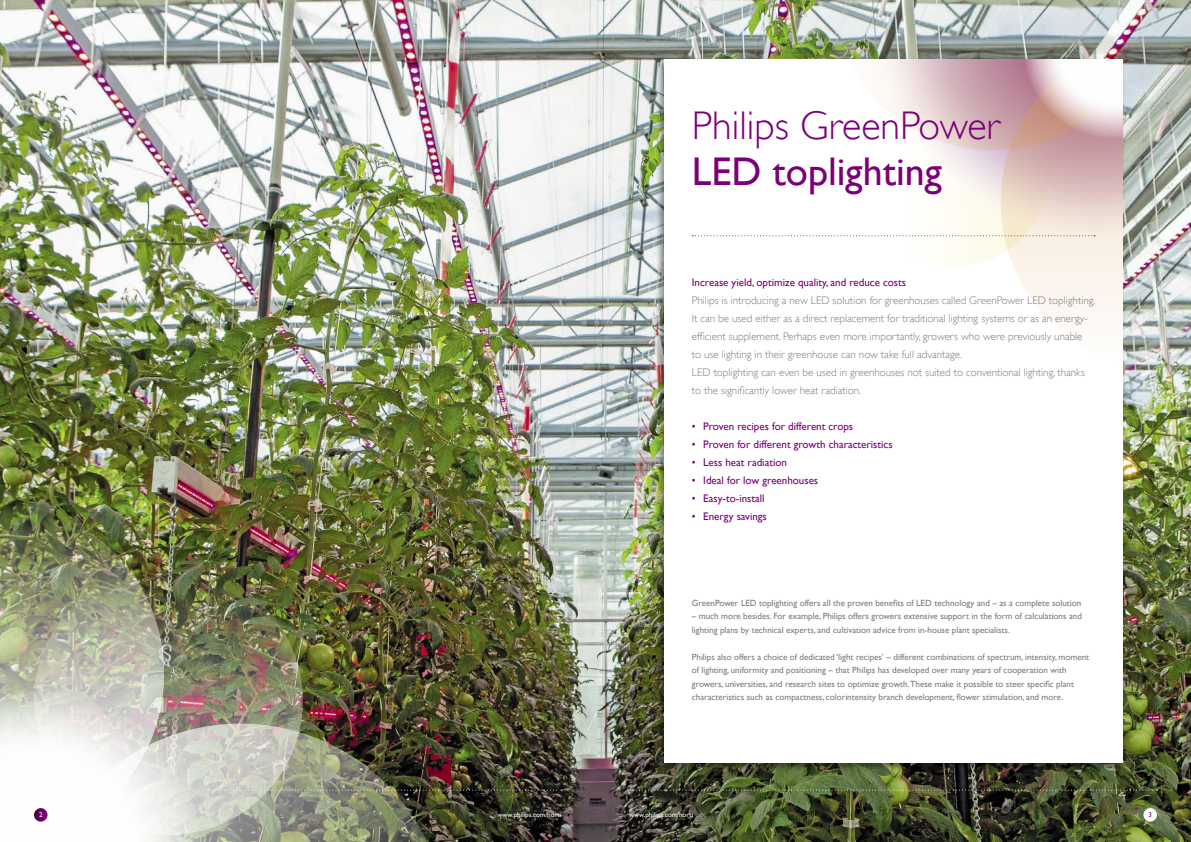
<style>
.page{position:relative;width:1191px;height:842px;background:#fff}
.page>*{position:absolute;margin:0;border:0;box-sizing:border-box;transform-origin:0 0}
.t1{font:40px "Gill Sans Alt One WGL Light";color:#7b0078}
.t2{font:40px "Gill Sans Alt One WGL";color:#7b0078}
.t3{font:11px/18px "Gill Sans Alt One WGL Light";color:#7c7c7c}
.t4{font:11px "Gill Sans Alt One WGL";color:#7b0078}
.t5{font:9px/13.5px "Gill Sans Alt One WGL";color:#7c7c7c}
.t6{font:7px "Gill Sans Alt One WGL";color:#fff}
.t7{font:7px "Gill Sans Alt One WGL";color:#7b0078}
</style>
<div class="page">
<img style="left:0;top:0;width:1191px;height:842px">
<div style="left:656px;top:57px;width:469px;height:714px;background:#000;opacity:.4"></div>
<div style="left:664px;top:60px;width:458px;height:703px;background:#fff"></div>
<svg style="left:692px;top:60px;width:430px;height:263px"></svg>
<div style="left:1143px;top:808px;width:14px;height:14px;background:#fff;border-radius:50%"></div>
<svg style="left:630px;top:790px;width:527px;height:1px"></svg>
<img style="left:0;top:501px;width:164px;height:189px">
<img style="left:34px;top:566px;width:269px;height:269px;border-radius:50%">
<img style="left:0;top:690px;width:562px;height:152px">
<h1 class="t1" style="left:692px;top:99px;width:309px">Philips GreenPower</h1>
<h1 class="t2" style="left:692px;top:144px;width:251px">LED toplighting</h1>
<p class="t4" style="left:692px;top:275px;width:216px">Increase yield, optimize quality, and reduce costs</p>
<p class="t3" style="left:692px;top:291px;width:405px">Philips is introducing a new LED solution for greenhouses called GreenPower LED toplighting.<br>It can be used either as a direct replacement for traditional lighting systems or as an energy&shy;efficient supplement. Perhaps even more importantly, growers who were previously unable<br>to use lighting in their greenhouse can now take full advantage.<br>LED toplighting can even be used in greenhouses not suited to conventional lighting, thanks to the significantly lower heat radiation.</p>
<p class="t4" style="left:692px;top:419px;width:163px">• Proven recipes for different crops</p>
<p class="t4" style="left:692px;top:437px;width:202px">• Proven for different growth characteristics</p>
<p class="t4" style="left:692px;top:455px;width:97px">• Less heat radiation</p>
<p class="t4" style="left:692px;top:473px;width:128px">• Ideal for low greenhouses</p>
<p class="t4" style="left:692px;top:491px;width:74px">• Easy-to-install</p>
<p class="t4" style="left:692px;top:509px;width:76px">• Energy savings</p>
<p class="t5" style="left:692px;top:596px;width:391px">GreenPower LED toplighting offers all the proven benefits of LED technology and – as a complete solution</p>
<p class="t5" style="left:692px;top:609px;width:391px">– much more besides. For example, Philips offers growers extensive support in the form of calculations and lighting plans by technical experts, and cultivation advice from in-house plant specialists.</p>
<p class="t5" style="left:692px;top:650px;width:399px">Philips also offers a choice of dedicated ‘light recipes’ – different combinations of spectrum, intensity, moment of lighting, uniformity and positioning – that Philips has developed over many years of cooperation with growers, universities, and research sites to optimize growth.These make it possible to steer specific plant characteristics such as compactness, colorintensity branch development, flower stimulation, and more.</p>
<p class="t6" style="left:39px;top:810px;width:5px">2</p>
<p class="t7" style="left:1148px;top:810px;width:5px">3</p>
<p class="t6" style="left:497px;top:810px;width:65px">www.philips.com/horti</p>
<p class="t6" style="left:629px;top:810px;width:65px">www.philips.com/horti</p>
</div>
